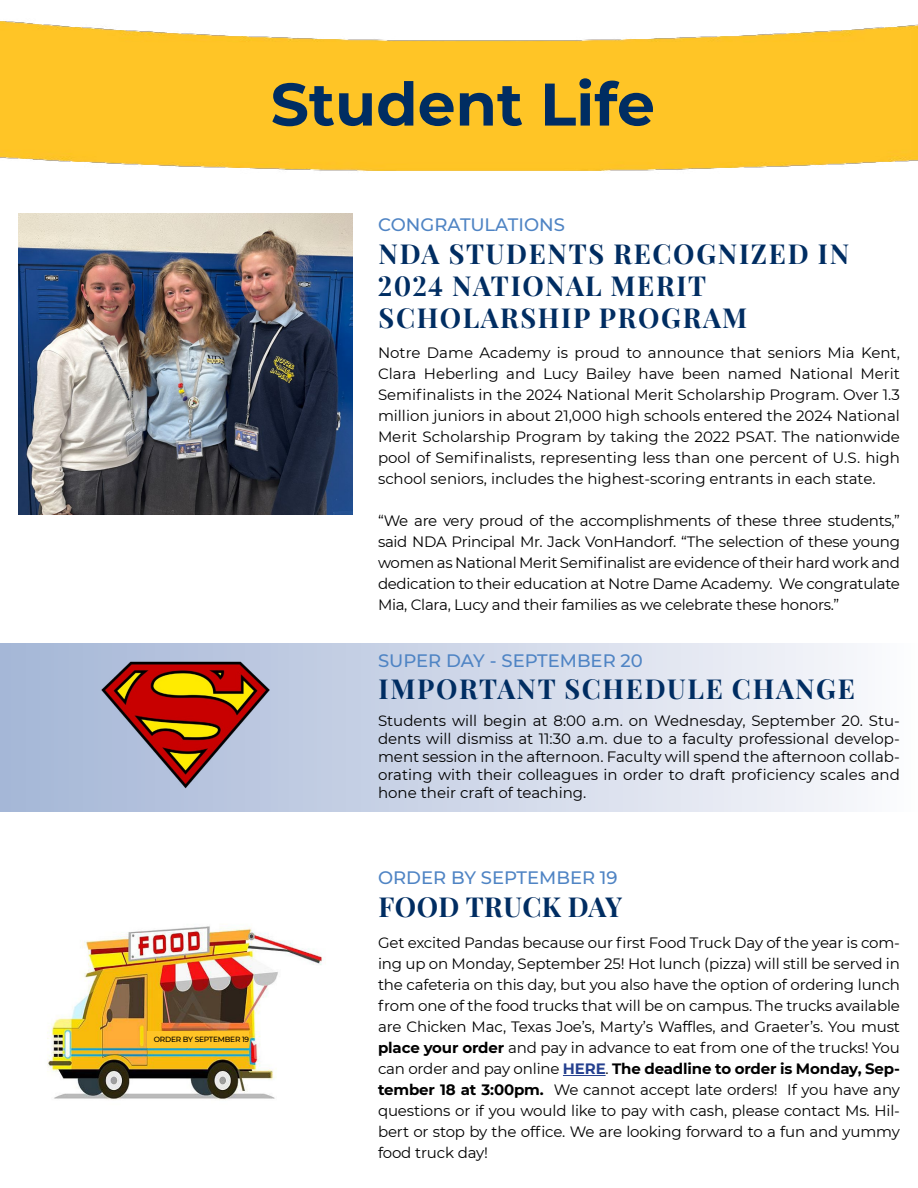
<style>
.page{position:relative;width:918px;height:1188px;background:#fff}
.page>*{position:absolute;margin:0;border:0;box-sizing:border-box;transform-origin:0 0}
.t1{font:700 60px "Montserrat";color:#002d62}
.t2{font:27px/32.4px "Playfair Display";letter-spacing:.065em;color:#002d62}
.t3{font:27px "Playfair Display";letter-spacing:.015em;color:#002d62}
.t4{font:500 18px "Montserrat";color:#4f84c4}
.t5{font:15px/21px "Montserrat";letter-spacing:-.01em;color:#000;text-align:justify}
.t6{font:500 7.5px "Montserrat";letter-spacing:-.03em;color:#000}
.s1{font-weight:700}
.s2{font-weight:700;color:#25408f}
</style>
<div class="page">
<div style="left:0;top:644px;width:918px;height:167px;background:linear-gradient(to right,#a3b5d6,#fafafc)"></div>
<img style="left:0;top:21px;width:918px;height:150px">
<img style="left:97px;top:658px;width:176px;height:133px">
<img style="left:18px;top:214px;width:334px;height:301px">
<hr style="left:563px;top:1075px;width:43px;height:1px;background:#25408f">
<img style="left:47px;top:926px;width:277px;height:174px">
<div style="left:148px;top:1031px;width:101px;height:17px;background:#ffc425"></div>
<h1 class="t1" style="left:271px;top:61px;width:386px">Student Life</h1>
<p class="t6" style="left:154px;top:1034px;width:97px">ORDER BY SEPTEMBER 19</p>
<p class="t4" style="left:378px;top:212px;width:188px">CONGRATULATIONS</p>
<h2 class="t2" style="left:378px;top:235px;width:473px">NDA STUDENTS RECOGNIZED IN<br>2024 NATIONAL MERIT<br>SCHOLARSHIP PROGRAM</h2>
<p class="t5" style="left:378px;top:342px;width:524px">Notre Dame Academy is proud to announce that seniors Mia Kent, Clara Heberling and Lucy Bailey have been named National Merit Semifinalists in the 2024 National Merit Scholarship Program. Over 1.3 million juniors in about 21,000 high schools entered the 2024 National Merit Scholarship Program by taking the 2022 PSAT. The nationwide pool of Semifinalists, representing less than one percent of U.S. high school seniors, includes the highest-scoring entrants in each state.</p>
<p class="t5" style="left:378px;top:510px;width:524px">“We are very proud of the accomplishments of these three students,” said NDA Principal Mr. Jack VonHandorf. “The selection of these young women as National Merit Semifinalist are evidence of their hard work and dedication to their education at Notre Dame Academy. We congratulate Mia, Clara, Lucy and their families as we celebrate these honors.”</p>
<p class="t4" style="left:378px;top:648px;width:266px">SUPER DAY - SEPTEMBER 20</p>
<h2 class="t2" style="left:379px;top:671px;width:478px">IMPORTANT SCHEDULE CHANGE</h2>
<p class="t5" style="left:378px;top:711px;width:523px;line-height:18px">Students will begin at 8:00 a.m. on Wednesday, September 20. Stu&shy;dents will dismiss at 11:30 a.m. due to a faculty professional develop&shy;ment session in the afternoon. Faculty will spend the afternoon collab&shy;orating with their colleagues in order to draft proficiency scales and hone their craft of teaching.</p>
<p class="t4" style="left:378px;top:865px;width:241px">ORDER BY SEPTEMBER 19</p>
<h2 class="t3" style="left:379px;top:885px;width:245px">FOOD TRUCK DAY</h2>
<p class="t5" style="left:378px;top:932px;width:524px">Get excited Pandas because our first Food Truck Day of the year is com&shy;ing up on Monday, September 25! Hot lunch (pizza) will still be served in the cafeteria on this day, but you also have the option of ordering lunch from one of the food trucks that will be on campus. The trucks available are Chicken Mac, Texas Joe’s, Marty’s Waffles, and Graeter’s. You must <span class="s1">place your order</span> and pay in advance to eat from one of the trucks! You can order and pay online <span class="s2">HERE</span>. <span class="s1">The deadline to order is Monday, Sep&shy;tember 18 at 3:00pm.</span> We cannot accept late orders! If you have any questions or if you would like to pay with cash, please contact Ms. Hil&shy;bert or stop by the office. We are looking forward to a fun and yummy food truck day!</p>
</div>
